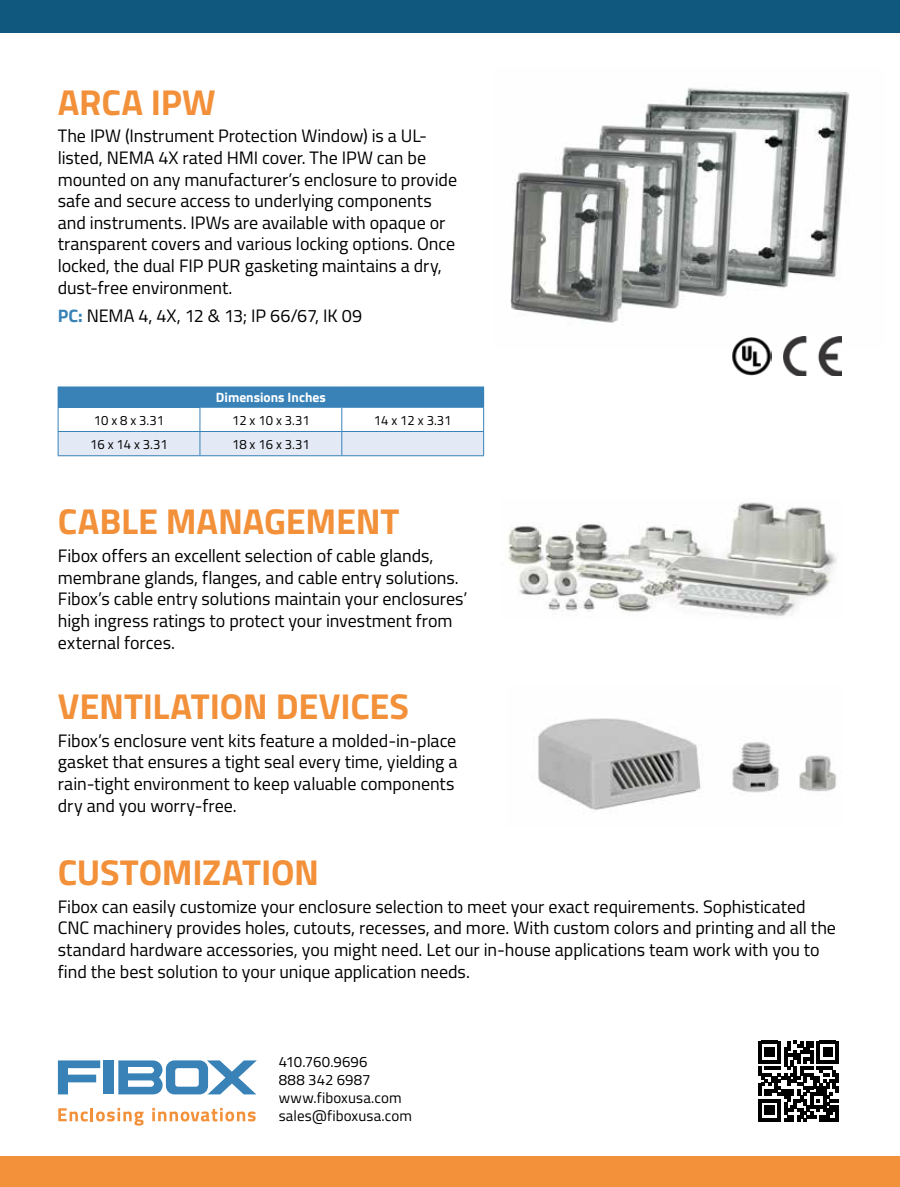
<style>
.page{position:relative;width:900px;height:1187px;background:#fff}
.page>*{position:absolute;margin:0;border:0;box-sizing:border-box;transform-origin:0 0}
.t1{font:700 36px "Cairo";letter-spacing:-.005em;color:#f3903a}
.t2{font:18px/21.6px "Cairo";letter-spacing:-.005em;color:#000}
.t3{font:15px/18px "Cairo";letter-spacing:.01em;color:#000}
.t4{font:13.5px "Cairo";color:#000}
.t5{font:700 13.5px "Cairo";color:#fff}
.s1{font-weight:700;color:#3882b8}
</style>
<div class="page">
<div style="left:0;top:0;width:899px;height:32px;background:#11587e"></div>
<div style="left:0;top:1156px;width:899px;height:30px;background:#f3903a"></div>
<hr style="left:58px;top:386px;width:142px;height:1px;background:#3882b8">
<hr style="left:200px;top:386px;width:142px;height:1px;background:#3882b8">
<hr style="left:342px;top:386px;width:142px;height:1px;background:#3882b8">
<svg style="left:58px;top:387px;width:426px;height:68px"></svg>
<hr style="left:58px;top:455px;width:142px;height:1px;background:#3882b8">
<hr style="left:200px;top:455px;width:142px;height:1px;background:#3882b8">
<hr style="left:342px;top:455px;width:142px;height:1px;background:#3882b8">
<img style="left:510px;top:87px;width:340px;height:257px">
<img style="left:783px;top:336px;width:58px;height:40px">
<img style="left:731px;top:336px;width:40px;height:40px">
<svg style="left:758px;top:1040px;width:80px;height:81px"></svg>
<svg style="left:58px;top:1107px;width:85px;height:18px"></svg>
<svg style="left:152px;top:1107px;width:103px;height:14px"></svg>
<div style="left:104px;top:1060px;width:10px;height:34px;background:#3882b8"></div>
<svg style="left:118px;top:1060px;width:139px;height:34px"></svg>
<svg style="left:58px;top:1060px;width:42px;height:34px"></svg>
<img style="left:538px;top:718px;width:299px;height:95px">
<img style="left:508px;top:502px;width:329px;height:116px">
<h1 class="t1" style="left:58px;top:72px;width:159px">ARCA IPW</h1>
<p class="t2" style="left:58px;top:125px;width:401px">The IPW (Instrument Protection Window) is a UL&shy;listed, NEMA 4X rated HMI cover. The IPW can be mounted on any manufacturer’s enclosure to provide safe and secure access to underlying components and instruments. IPWs are available with opaque or transparent covers and various locking options. Once locked, the dual FIP PUR gasketing maintains a dry, dust-free environment.</p>
<p class="t2" style="left:58px;top:304px;width:306px"><span class="s1">PC:</span> NEMA 4, 4X, 12 &amp; 13; IP 66/67, IK 09</p>
<p class="t5" style="left:216px;top:386px;width:111px">Dimensions Inches</p>
<p class="t4" style="left:94px;top:410px;width:72px">10 x 8 x 3.31</p>
<p class="t4" style="left:232px;top:410px;width:79px">12 x 10 x 3.31</p>
<p class="t4" style="left:374px;top:410px;width:79px">14 x 12 x 3.31</p>
<p class="t4" style="left:90px;top:435px;width:79px">16 x 14 x 3.31</p>
<p class="t4" style="left:232px;top:435px;width:79px">18 x 16 x 3.31</p>
<h1 class="t1" style="left:58px;top:492px;width:343px">CABLE MANAGEMENT</h1>
<p class="t2" style="left:58px;top:545px;width:411px">Fibox offers an excellent selection of cable glands, membrane glands, flanges, and cable entry solutions.<br>Fibox’s cable entry solutions maintain your enclosures’ high ingress ratings to protect your investment from external forces.</p>
<h1 class="t1" style="left:58px;top:676px;width:352px">VENTILATION DEVICES</h1>
<p class="t2" style="left:58px;top:729px;width:401px">Fibox’s enclosure vent kits feature a molded-in-place gasket that ensures a tight seal every time, yielding a rain-tight environment to keep valuable components dry and you worry-free.</p>
<h1 class="t1" style="left:58px;top:842px;width:263px">CUSTOMIZATION</h1>
<p class="t2" style="left:58px;top:895px;width:779px">Fibox can easily customize your enclosure selection to meet your exact requirements. Sophisticated CNC machinery provides holes, cutouts, recesses, and more. With custom colors and printing and all the standard hardware accessories, you might need. Let our in-house applications team work with you to find the best solution to your unique application needs.</p>
<p class="t3" style="left:279px;top:1052px;width:135px">410.760.9696<br>888 342 6987 www.fiboxusa.com sales@fiboxusa.com</p>
</div>
